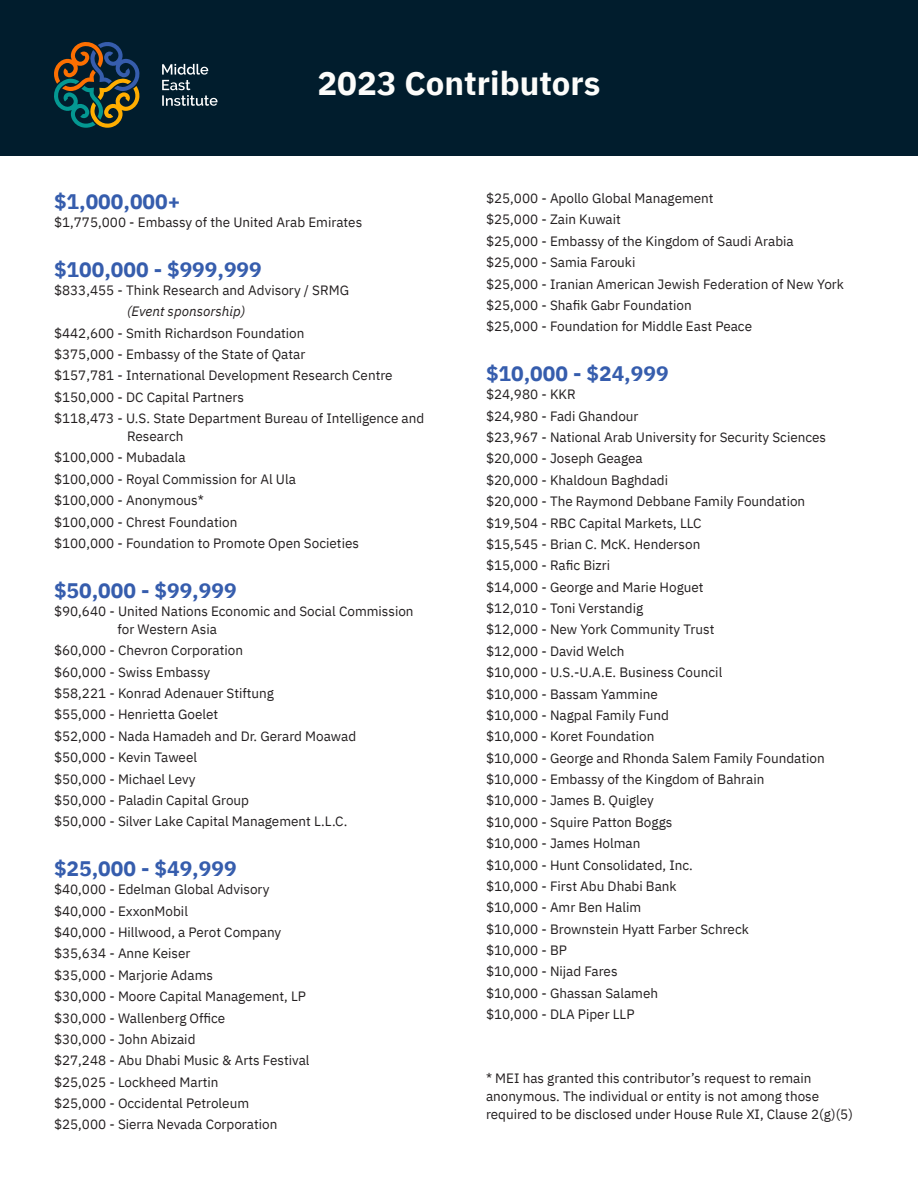
<style>
.page{position:relative;width:918px;height:1188px;background:#fff}
.page>*{position:absolute;margin:0;border:0;box-sizing:border-box;transform-origin:0 0}
.t1{font:700 33px "IBM Plex Sans";color:#fcfcfa}
.Heading{font:700 21px "IBM Plex Sans";color:#365dad}
.Item{font:13.5px/18px "IBM Plex Sans";color:#231f20}
.Item-2{font:italic 13.5px "IBM Plex Sans";color:#231f20}
</style>
<div class="page">
<div style="left:0;top:0;width:918px;height:156px;background:#011d2d"></div>
<svg style="left:162px;top:64px;width:56px;height:42px"></svg>
<svg style="left:54px;top:42px;width:86px;height:86px"></svg>
<p class="t1" style="left:318px;top:57px;width:284px">2023 Contributors</p>
<p class="Heading" style="left:54px;top:185px;width:128px">$1,000,000+</p>
<p class="Item" style="left:54px;top:212px;width:310px">$1,775,000 - Embassy of the United Arab Emirates</p>
<p class="Heading" style="left:54px;top:253px;width:209px">$100,000 - $999,999</p>
<p class="Item" style="left:54px;top:280px;width:297px">$833,455 - Think Research and Advisory / SRMG</p>
<p class="Item-2" style="left:127px;top:301px;width:120px">(Event sponsorship)</p>
<p class="Item" style="left:54px;top:323px;width:252px">$442,600 - Smith Richardson Foundation</p>
<p class="Item" style="left:54px;top:344px;width:253px">$375,000 - Embassy of the State of Qatar</p>
<p class="Item" style="left:54px;top:365px;width:340px">$157,781 - International Development Research Centre</p>
<p class="Item" style="left:54px;top:387px;width:191px">$150,000 - DC Capital Partners</p>
<p class="Item" style="left:127px;top:408px;width:299px;text-indent:-73px">$118,473 - U.S. State Department Bureau of Intelligence and<br>Research</p>
<p class="Item" style="left:54px;top:448px;width:133px">$100,000 - Mubadala</p>
<p class="Item" style="left:54px;top:469px;width:243px">$100,000 - Royal Commission for Al Ula</p>
<p class="Item" style="left:54px;top:490px;width:151px">$100,000 - Anonymous*</p>
<p class="Item" style="left:54px;top:512px;width:185px">$100,000 - Chrest Foundation</p>
<p class="Item" style="left:54px;top:533px;width:307px">$100,000 - Foundation to Promote Open Societies</p>
<p class="Heading" style="left:54px;top:574px;width:184px">$50,000 - $99,999</p>
<p class="Item" style="left:118px;top:601px;width:298px;text-indent:-64px">$90,640 - United Nations Economic and Social Commission for Western Asia</p>
<p class="Item" style="left:54px;top:640px;width:191px">$60,000 - Chevron Corporation</p>
<p class="Item" style="left:54px;top:662px;width:158px">$60,000 - Swiss Embassy</p>
<p class="Item" style="left:54px;top:683px;width:222px">$58,221 - Konrad Adenauer Stiftung</p>
<p class="Item" style="left:54px;top:705px;width:166px">$55,000 - Henrietta Goelet</p>
<p class="Item" style="left:54px;top:726px;width:304px">$52,000 - Nada Hamadeh and Dr. Gerard Moawad</p>
<p class="Item" style="left:54px;top:747px;width:145px">$50,000 - Kevin Taweel</p>
<p class="Item" style="left:54px;top:769px;width:143px">$50,000 - Michael Levy</p>
<p class="Item" style="left:54px;top:790px;width:197px">$50,000 - Paladin Capital Group</p>
<p class="Item" style="left:54px;top:811px;width:295px">$50,000 - Silver Lake Capital Management L.L.C.</p>
<p class="Heading" style="left:54px;top:852px;width:184px">$25,000 - $49,999</p>
<p class="Item" style="left:54px;top:879px;width:217px">$40,000 - Edelman Global Advisory</p>
<p class="Item" style="left:54px;top:901px;width:136px">$40,000 - ExxonMobil</p>
<p class="Item" style="left:54px;top:922px;width:229px">$40,000 - Hillwood, a Perot Company</p>
<p class="Item" style="left:54px;top:943px;width:138px">$35,634 - Anne Keiser</p>
<p class="Item" style="left:54px;top:965px;width:161px">$35,000 - Marjorie Adams</p>
<p class="Item" style="left:54px;top:986px;width:254px">$30,000 - Moore Capital Management, LP</p>
<p class="Item" style="left:54px;top:1008px;width:173px">$30,000 - Wallenberg Office</p>
<p class="Item" style="left:54px;top:1029px;width:143px">$30,000 - John Abizaid</p>
<p class="Item" style="left:54px;top:1050px;width:257px">$27,248 - Abu Dhabi Music &amp; Arts Festival</p>
<p class="Item" style="left:54px;top:1072px;width:166px">$25,025 - Lockheed Martin</p>
<p class="Item" style="left:54px;top:1093px;width:197px">$25,000 - Occidental Petroleum</p>
<p class="Item" style="left:54px;top:1114px;width:225px">$25,000 - Sierra Nevada Corporation</p>
<p class="Item" style="left:486px;top:188px;width:229px">$25,000 - Apollo Global Management</p>
<p class="Item" style="left:486px;top:210px;width:136px">$25,000 - Zain Kuwait</p>
<p class="Item" style="left:486px;top:231px;width:309px">$25,000 - Embassy of the Kingdom of Saudi Arabia</p>
<p class="Item" style="left:486px;top:252px;width:151px">$25,000 - Samia Farouki</p>
<p class="Item" style="left:486px;top:274px;width:359px">$25,000 - Iranian American Jewish Federation of New York</p>
<p class="Item" style="left:486px;top:295px;width:207px">$25,000 - Shafik Gabr Foundation</p>
<p class="Item" style="left:486px;top:316px;width:268px">$25,000 - Foundation for Middle East Peace</p>
<p class="Heading" style="left:486px;top:357px;width:184px">$10,000 - $24,999</p>
<p class="Item" style="left:486px;top:384px;width:91px">$24,980 - KKR</p>
<p class="Item" style="left:486px;top:406px;width:154px">$24,980 - Fadi Ghandour</p>
<p class="Item" style="left:486px;top:427px;width:342px">$23,967 - National Arab University for Security Sciences</p>
<p class="Item" style="left:486px;top:448px;width:158px">$20,000 - Joseph Geagea</p>
<p class="Item" style="left:486px;top:470px;width:184px">$20,000 - Khaldoun Baghdadi</p>
<p class="Item" style="left:486px;top:491px;width:321px">$20,000 - The Raymond Debbane Family Foundation</p>
<p class="Item" style="left:486px;top:513px;width:217px">$19,504 - RBC Capital Markets, LLC</p>
<p class="Item" style="left:486px;top:534px;width:216px">$15,545 - Brian C. McK. Henderson</p>
<p class="Item" style="left:486px;top:555px;width:126px">$15,000 - Rafic Bizri</p>
<p class="Item" style="left:486px;top:577px;width:219px">$14,000 - George and Marie Hoguet</p>
<p class="Item" style="left:486px;top:598px;width:159px">$12,010 - Toni Verstandig</p>
<p class="Item" style="left:486px;top:619px;width:230px">$12,000 - New York Community Trust</p>
<p class="Item" style="left:486px;top:641px;width:140px">$12,000 - David Welch</p>
<p class="Item" style="left:486px;top:662px;width:238px">$10,000 - U.S.-U.A.E. Business Council</p>
<p class="Item" style="left:486px;top:684px;width:173px">$10,000 - Bassam Yammine</p>
<p class="Item" style="left:486px;top:705px;width:184px">$10,000 - Nagpal Family Fund</p>
<p class="Item" style="left:486px;top:726px;width:170px">$10,000 - Koret Foundation</p>
<p class="Item" style="left:486px;top:748px;width:340px">$10,000 - George and Rhonda Salem Family Foundation</p>
<p class="Item" style="left:486px;top:769px;width:280px">$10,000 - Embassy of the Kingdom of Bahrain</p>
<p class="Item" style="left:486px;top:790px;width:170px">$10,000 - James B. Quigley</p>
<p class="Item" style="left:486px;top:812px;width:188px">$10,000 - Squire Patton Boggs</p>
<p class="Item" style="left:486px;top:833px;width:156px">$10,000 - James Holman</p>
<p class="Item" style="left:486px;top:855px;width:208px">$10,000 - Hunt Consolidated, Inc.</p>
<p class="Item" style="left:486px;top:876px;width:192px">$10,000 - First Abu Dhabi Bank</p>
<p class="Item" style="left:486px;top:897px;width:157px">$10,000 - Amr Ben Halim</p>
<p class="Item" style="left:486px;top:919px;width:264px">$10,000 - Brownstein Hyatt Farber Schreck</p>
<p class="Item" style="left:486px;top:940px;width:82px">$10,000 - BP</p>
<p class="Item" style="left:486px;top:961px;width:133px">$10,000 - Nijad Fares</p>
<p class="Item" style="left:486px;top:983px;width:174px">$10,000 - Ghassan Salameh</p>
<p class="Item" style="left:486px;top:1004px;width:150px">$10,000 - DLA Piper LLP</p>
<p class="Item" style="left:486px;top:1068px;width:368px">* MEI has granted this contributor’s request to remain anonymous. The individual or entity is not among those required to be disclosed under House Rule XI, Clause 2(g)(5)</p>
</div>
